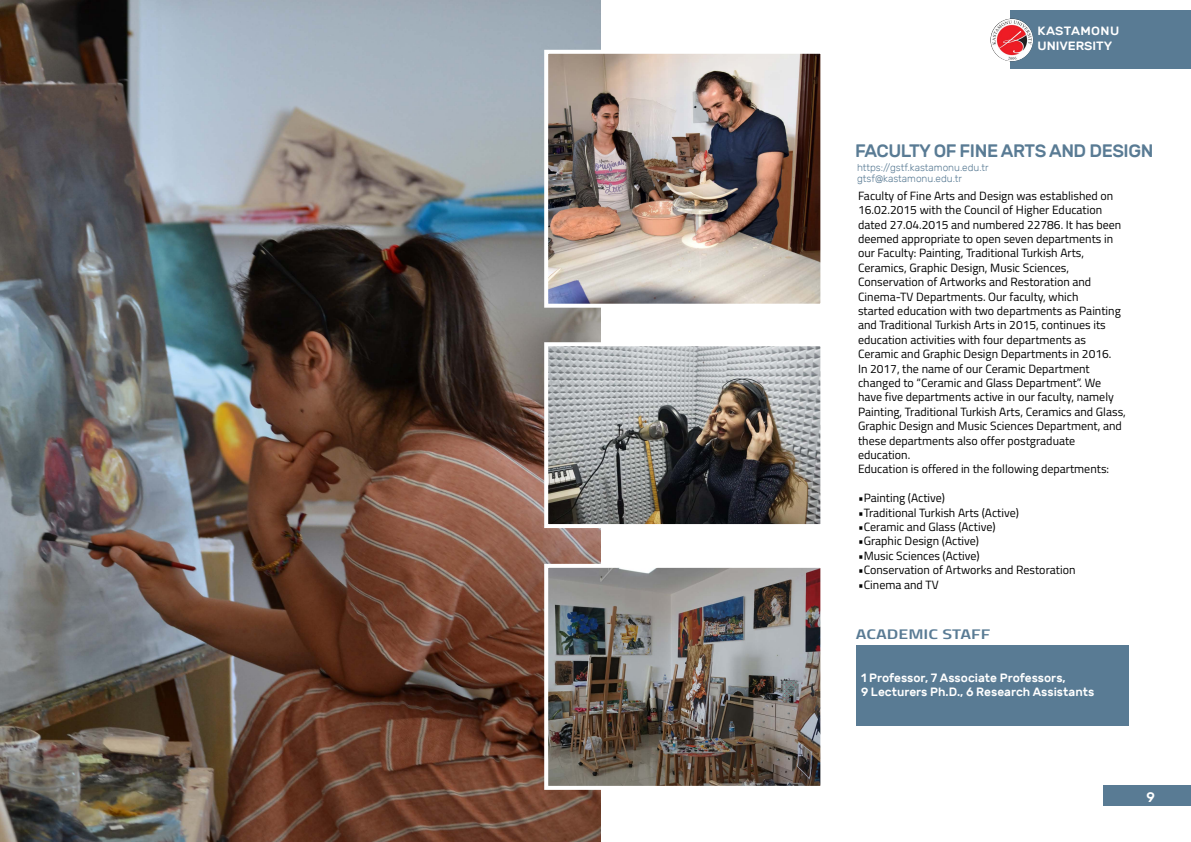
<style>
.page{position:relative;width:1191px;height:842px;background:#fff}
.page>*{position:absolute;margin:0;border:0;box-sizing:border-box;transform-origin:0 0}
.t1{font:500 18px "Rubik";letter-spacing:-.025em;color:#597b94}
.t2{font:14px "Titillium Semibold Upright";color:#597b94;scale:1.39 1}
.t3{font:500 14px "Rubik";color:#fff}
.t4{font:12px/14.4px "Titillium";color:#000}
.t5{font:500 12px/14.4px "Rubik";color:#fff}
.t6{font:500 12px/14.4px "Rubik";color:#fff;scale:1.07 1}
.t7{font:300 10px/11.3px "Rubik";color:#597b94}
</style>
<div class="page">
<div style="left:1103px;top:785px;width:88px;height:20px;background:#597b94"></div>
<div style="left:1010px;top:11px;width:181px;height:58px;background:#597b94"></div>
<img style="left:990px;top:19px;width:43px;height:42px;border-radius:21px">
<div style="left:855px;top:645px;width:273px;height:81px;background:#597b94"></div>
<img style="left:0;top:0;width:600px;height:842px">
<img style="left:549px;top:55px;width:270px;height:248px">
<div style="left:544px;top:50px;width:280px;height:258px;border:4px solid #fff"></div>
<img style="left:549px;top:347px;width:270px;height:176px">
<div style="left:544px;top:342px;width:280px;height:186px;border:4px solid #fff"></div>
<img style="left:549px;top:569px;width:270px;height:216px">
<div style="left:544px;top:564px;width:280px;height:226px;border:4px solid #fff"></div>
<p class="t6" style="left:1037px;top:24px;width:78px">KASTAMONU<br>UNIVERSITY</p>
<h1 class="t1" style="left:855px;top:140px;width:300px">FACULTY OF FINE ARTS AND DESIGN</h1>
<p class="t7" style="left:857px;top:162px;width:133px">https://gstf.kastamonu.edu.tr gtsf@kastamonu.edu.tr</p>
<p class="t4" style="left:858px;top:188px;width:269px">Faculty of Fine Arts and Design was established on 16.02.2015 with the Council of Higher Education dated 27.04.2015 and numbered 22786. It has been deemed appropriate to open seven departments in our Faculty: Painting, Traditional Turkish Arts, Ceramics, Graphic Design, Music Sciences, Conservation of Artworks and Restoration and Cinema-TV Departments. Our faculty, which<br>started education with two departments as Painting and Traditional Turkish Arts in 2015, continues its education activities with four departments as Ceramic and Graphic Design Departments in 2016.<br>In 2017, the name of our Ceramic Department changed to “Ceramic and Glass Department”. We have five departments active in our faculty, namely Painting, Traditional Turkish Arts, Ceramics and Glass, Graphic Design and Music Sciences Department, and these departments also offer postgraduate education.<br>Education is offered in the following departments:</p>
<p class="t4" style="left:858px;top:490px;width:89px">•Painting (Active)</p>
<p class="t4" style="left:858px;top:505px;width:162px">•Traditional Turkish Arts (Active)</p>
<p class="t4" style="left:858px;top:519px;width:139px">•Ceramic and Glass (Active)</p>
<p class="t4" style="left:858px;top:533px;width:122px">•Graphic Design (Active)</p>
<p class="t4" style="left:858px;top:548px;width:123px">•Music Sciences (Active)</p>
<p class="t4" style="left:858px;top:562px;width:219px">•Conservation of Artworks and Restoration</p>
<p class="t4" style="left:858px;top:577px;width:82px">•Cinema and TV</p>
<p class="t2" style="left:856px;top:624px;width:98px">ACADEMIC STAFF</p>
<p class="t5" style="left:861px;top:671px;width:235px">1 Professor, 7 Associate Professors,<br>9 Lecturers Ph.D., 6 Research Assistants</p>
<p class="t3" style="left:1146px;top:789px;width:10px">9</p>
</div>
